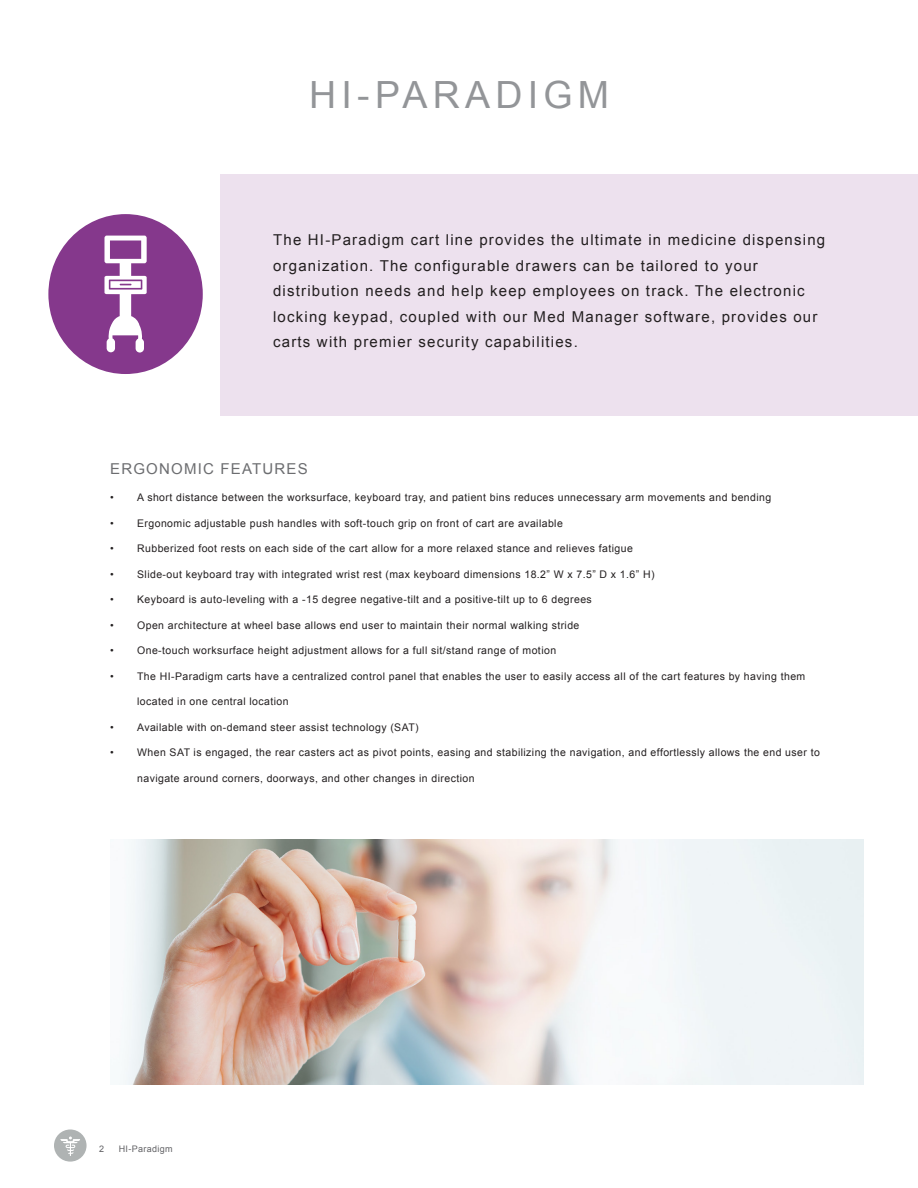
<style>
.page{position:relative;width:918px;height:1188px;background:#fff}
.page>*{position:absolute;margin:0;border:0;box-sizing:border-box;transform-origin:0 0}
.t1{font:37.5px "Arial";letter-spacing:.14em;color:#939598}
.t2{font:15px/25.5px "Arial";letter-spacing:.08em;color:#231f20}
.t3{font:15px "Arial";letter-spacing:.08em;color:#6c6d70}
.t4{font:10.5px "Arial";letter-spacing:.04em;color:#231f20}
.t5{font:9px "Arial";letter-spacing:.04em;color:#636366}
</style>
<div class="page">
<div style="left:54px;top:1130px;width:33px;height:32px;background:#afb3b3;border-radius:50%"></div>
<svg style="left:60px;top:1137px;width:20px;height:19px"></svg>
<img style="left:123px;top:840px;width:741px;height:244px">
<div style="left:48px;top:214px;width:155px;height:160px;background:#85388c;border-radius:50%"></div>
<svg style="left:104px;top:236px;width:43px;height:117px"></svg>
<div style="left:220px;top:174px;width:698px;height:241px;background:#ede1ee"></div>
<p class="t1" style="left:309px;top:70px;width:301px">HI-PARADIGM</p>
<p class="t2" style="left:273px;top:227px;width:554px">The HI-Paradigm cart line provides the ultimate in medicine dispensing organization. The configurable drawers can be tailored to your distribution needs and help keep employees on track. The electronic locking keypad, coupled with our Med Manager software, provides our carts with premier security capabilities.</p>
<p class="t3" style="left:110px;top:459px;width:199px">ERGONOMIC FEATURES</p>
<p class="t4" style="left:110px;top:491px;width:663px">• A short distance between the worksurface, keyboard tray, and patient bins reduces unnecessary arm movements and bending</p>
<p class="t4" style="left:110px;top:516px;width:454px">• Ergonomic adjustable push handles with soft-touch grip on front of cart are available</p>
<p class="t4" style="left:110px;top:542px;width:524px">• Rubberized foot rests on each side of the cart allow for a more relaxed stance and relieves fatigue</p>
<p class="t4" style="left:110px;top:567px;width:546px">• Slide-out keyboard tray with integrated wrist rest (max keyboard dimensions 18.2” W x 7.5” D x 1.6” H)</p>
<p class="t4" style="left:110px;top:593px;width:483px">• Keyboard is auto-leveling with a -15 degree negative-tilt and a positive-tilt up to 6 degrees</p>
<p class="t4" style="left:110px;top:618px;width:471px">• Open architecture at wheel base allows end user to maintain their normal walking stride</p>
<p class="t4" style="left:110px;top:644px;width:448px">• One-touch worksurface height adjustment allows for a full sit/stand range of motion</p>
<p class="t4" style="left:110px;top:669px;width:697px">• The HI-Paradigm carts have a centralized control panel that enables the user to easily access all of the cart features by having them</p>
<p class="t4" style="left:137px;top:695px;width:153px">located in one central location</p>
<p class="t4" style="left:110px;top:720px;width:310px">• Available with on-demand steer assist technology (SAT)</p>
<p class="t4" style="left:110px;top:746px;width:711px">• When SAT is engaged, the rear casters act as pivot points, easing and stabilizing the navigation, and effortlessly allows the end user to</p>
<p class="t4" style="left:137px;top:771px;width:339px">navigate around corners, doorways, and other changes in direction</p>
<p class="t5" style="left:99px;top:1143px;width:7px">2</p>
<p class="t5" style="left:119px;top:1143px;width:56px">HI-Paradigm</p>
</div>
